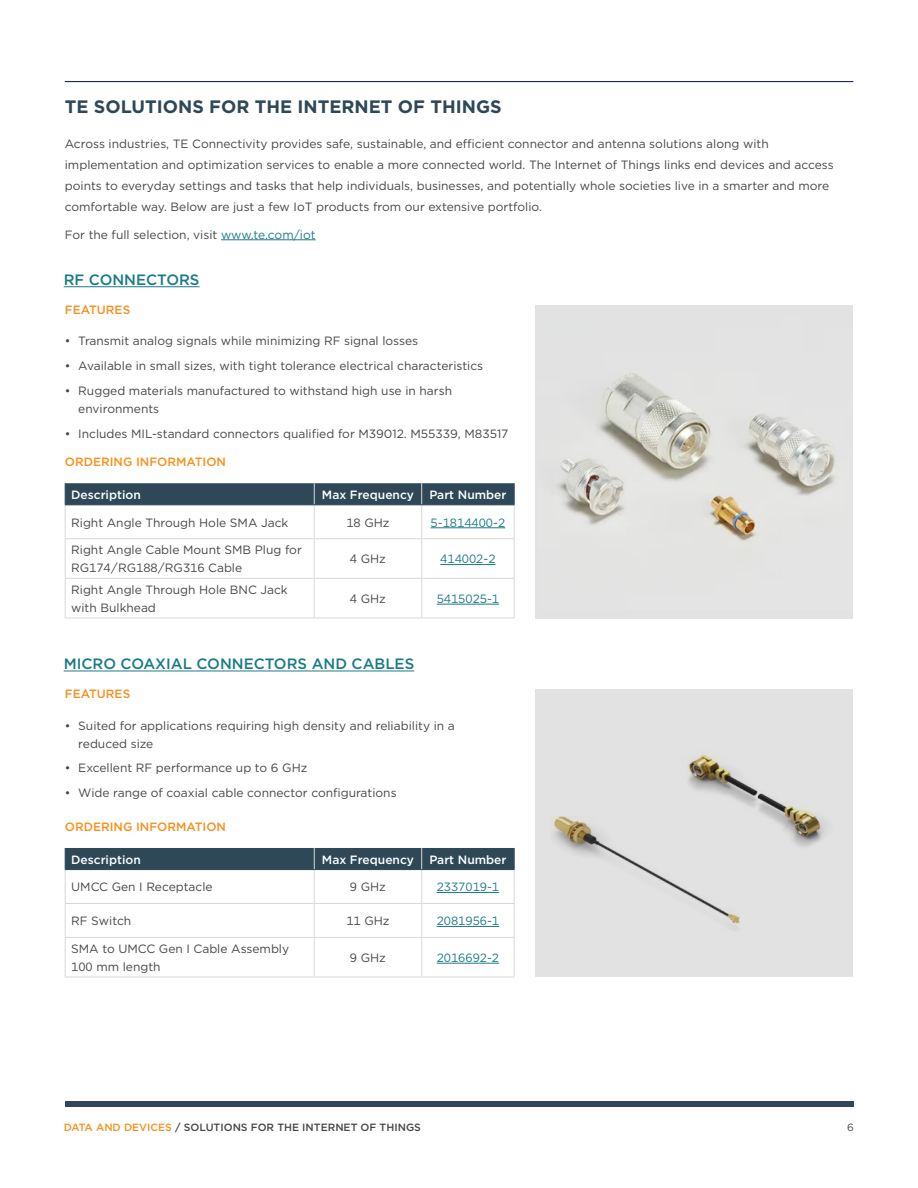
<style>
.page{position:relative;width:918px;height:1188px;background:#fff}
.page>*{position:absolute;margin:0;border:0;box-sizing:border-box;transform-origin:0 0}
.t1{font:700 18px "Gotham";color:#2e4857}
.t2{font:500 15px "Gotham";color:#1b7b87}
.t3{font:12px/18px "Gotham";color:#464547}
.t4{font:500 12px "Gotham";color:#fff}
.t5{font:12px "Gotham";color:#1b7b87}
.t6{font:500 12px "Gotham";color:#f7901e}
.t7{font:500 10.5px "Gotham";color:#464547}
.t8{font:10.5px "Gotham";color:#464547}
.s1{color:#1b7b87}
.s2{color:#f7901e}
</style>
<div class="page">
<hr style="left:65px;top:81px;width:788px;height:1px;background:#1e295b">
<div style="left:65px;top:1101px;width:788px;height:6px;background:#2e4857"></div>
<hr style="left:221px;top:239px;width:95px;height:1px;background:#1b7b87">
<hr style="left:64px;top:286px;width:136px;height:1px;background:#1b7b87">
<hr style="left:64px;top:671px;width:350px;height:1px;background:#1b7b87">
<div style="left:535px;top:305px;width:317px;height:314px;background:#e2e2e2"></div>
<div style="left:535px;top:690px;width:317px;height:287px;background:#e2e2e2"></div>
<hr style="left:65px;top:505px;width:1px;height:33px;background:#d9d8d6">
<hr style="left:314px;top:505px;width:1px;height:33px;background:#d9d8d6">
<hr style="left:421px;top:505px;width:1px;height:33px;background:#d9d8d6">
<hr style="left:514px;top:505px;width:1px;height:33px;background:#d9d8d6">
<hr style="left:65px;top:538px;width:249px;height:1px;background:#d9d8d6">
<hr style="left:65px;top:539px;width:1px;height:39px;background:#d9d8d6">
<hr style="left:314px;top:538px;width:108px;height:1px;background:#d9d8d6">
<hr style="left:314px;top:539px;width:1px;height:39px;background:#d9d8d6">
<hr style="left:422px;top:538px;width:93px;height:1px;background:#d9d8d6">
<hr style="left:421px;top:539px;width:1px;height:39px;background:#d9d8d6">
<hr style="left:514px;top:539px;width:1px;height:39px;background:#d9d8d6">
<hr style="left:65px;top:578px;width:249px;height:1px;background:#d9d8d6">
<hr style="left:65px;top:579px;width:1px;height:39px;background:#d9d8d6">
<hr style="left:314px;top:578px;width:108px;height:1px;background:#d9d8d6">
<hr style="left:314px;top:579px;width:1px;height:39px;background:#d9d8d6">
<hr style="left:422px;top:578px;width:93px;height:1px;background:#d9d8d6">
<hr style="left:421px;top:579px;width:1px;height:39px;background:#d9d8d6">
<hr style="left:514px;top:579px;width:1px;height:39px;background:#d9d8d6">
<hr style="left:65px;top:618px;width:249px;height:1px;background:#d9d8d6">
<hr style="left:314px;top:618px;width:108px;height:1px;background:#d9d8d6">
<hr style="left:422px;top:618px;width:93px;height:1px;background:#d9d8d6">
<div style="left:65px;top:483px;width:450px;height:21px;background:#2e4857"></div>
<hr style="left:65px;top:504px;width:249px;height:1px;background:#2e4857">
<hr style="left:314px;top:504px;width:108px;height:1px;background:#2e4857">
<hr style="left:422px;top:504px;width:93px;height:1px;background:#2e4857">
<hr style="left:431px;top:527px;width:74px;height:1px;background:#1b7b87">
<hr style="left:440px;top:564px;width:56px;height:1px;background:#1b7b87">
<hr style="left:437px;top:604px;width:62px;height:1px;background:#1b7b87">
<hr style="left:65px;top:870px;width:1px;height:33px;background:#d9d8d6">
<hr style="left:314px;top:870px;width:1px;height:33px;background:#d9d8d6">
<hr style="left:421px;top:870px;width:1px;height:33px;background:#d9d8d6">
<hr style="left:514px;top:870px;width:1px;height:33px;background:#d9d8d6">
<hr style="left:65px;top:903px;width:249px;height:1px;background:#d9d8d6">
<hr style="left:65px;top:904px;width:1px;height:33px;background:#d9d8d6">
<hr style="left:314px;top:903px;width:108px;height:1px;background:#d9d8d6">
<hr style="left:314px;top:904px;width:1px;height:33px;background:#d9d8d6">
<hr style="left:422px;top:903px;width:93px;height:1px;background:#d9d8d6">
<hr style="left:421px;top:904px;width:1px;height:33px;background:#d9d8d6">
<hr style="left:514px;top:904px;width:1px;height:33px;background:#d9d8d6">
<hr style="left:65px;top:937px;width:249px;height:1px;background:#d9d8d6">
<hr style="left:65px;top:938px;width:1px;height:39px;background:#d9d8d6">
<hr style="left:314px;top:937px;width:108px;height:1px;background:#d9d8d6">
<hr style="left:314px;top:938px;width:1px;height:39px;background:#d9d8d6">
<hr style="left:422px;top:937px;width:93px;height:1px;background:#d9d8d6">
<hr style="left:421px;top:938px;width:1px;height:39px;background:#d9d8d6">
<hr style="left:514px;top:938px;width:1px;height:39px;background:#d9d8d6">
<hr style="left:65px;top:977px;width:249px;height:1px;background:#d9d8d6">
<hr style="left:314px;top:977px;width:108px;height:1px;background:#d9d8d6">
<hr style="left:422px;top:977px;width:93px;height:1px;background:#d9d8d6">
<div style="left:65px;top:848px;width:450px;height:21px;background:#2e4857"></div>
<hr style="left:65px;top:869px;width:249px;height:1px;background:#2e4857">
<hr style="left:314px;top:869px;width:108px;height:1px;background:#2e4857">
<hr style="left:422px;top:869px;width:93px;height:1px;background:#2e4857">
<hr style="left:437px;top:892px;width:62px;height:1px;background:#1b7b87">
<hr style="left:437px;top:926px;width:62px;height:1px;background:#1b7b87">
<hr style="left:437px;top:963px;width:62px;height:1px;background:#1b7b87">
<img style="left:556px;top:373px;width:279px;height:168px">
<img style="left:552px;top:816px;width:189px;height:113px">
<img style="left:670px;top:754px;width:157px;height:96px">
<h1 class="t1" style="left:65px;top:95px;width:438px">TE SOLUTIONS FOR THE INTERNET OF THINGS</h1>
<p class="t3" style="left:65px;top:133px;width:770px;line-height:21px">Across industries, TE Connectivity provides safe, sustainable, and efficient connector and antenna solutions along with implementation and optimization services to enable a more connected world. The Internet of Things links end devices and access points to everyday settings and tasks that help individuals, businesses, and potentially whole societies live in a smarter and more comfortable way. Below are just a few IoT products from our extensive portfolio.</p>
<p class="t3" style="left:65px;top:225px;width:252px">For the full selection, visit <span class="s1">www.te.com/iot</span></p>
<p class="t2" style="left:64px;top:270px;width:137px">RF CONNECTORS</p>
<p class="t6" style="left:65px;top:302px;width:67px">FEATURES</p>
<p class="t3" style="left:65px;top:332px;width:355px">• Transmit analog signals while minimizing RF signal losses</p>
<p class="t3" style="left:65px;top:357px;width:420px">• Available in small sizes, with tight tolerance electrical characteristics</p>
<p class="t3" style="left:78px;top:381px;width:375px;text-indent:-14px">• Rugged materials manufactured to withstand high use in harsh environments</p>
<p class="t3" style="left:65px;top:424px;width:445px">• Includes MIL-standard connectors qualified for M39012. M55339, M83517</p>
<p class="t6" style="left:65px;top:454px;width:163px">ORDERING INFORMATION</p>
<p class="t4" style="left:71px;top:487px;width:71px">Description</p>
<p class="t4" style="left:322px;top:487px;width:94px">Max Frequency</p>
<p class="t4" style="left:429px;top:487px;width:79px">Part Number</p>
<p class="t3" style="left:71px;top:513px;width:219px">Right Angle Through Hole SMA Jack</p>
<p class="t3" style="left:346px;top:513px;width:45px">18 GHz</p>
<p class="t5" style="left:431px;top:515px;width:76px">5-1814400-2</p>
<p class="t3" style="left:71px;top:541px;width:232px">Right Angle Cable Mount SMB Plug for<br>RG174/RG188/RG316 Cable</p>
<p class="t3" style="left:350px;top:550px;width:37px">4 GHz</p>
<p class="t5" style="left:440px;top:551px;width:57px">414002-2</p>
<p class="t3" style="left:71px;top:580px;width:218px">Right Angle Through Hole BNC Jack with Bulkhead</p>
<p class="t3" style="left:350px;top:589px;width:37px">4 GHz</p>
<p class="t5" style="left:437px;top:591px;width:64px">5415025-1</p>
<p class="t2" style="left:64px;top:654px;width:352px">MICRO COAXIAL CONNECTORS AND CABLES</p>
<p class="t6" style="left:65px;top:686px;width:67px">FEATURES</p>
<p class="t3" style="left:78px;top:716px;width:378px;text-indent:-14px">• Suited for applications requiring high density and reliability in a reduced size</p>
<p class="t3" style="left:65px;top:759px;width:244px">• Excellent RF performance up to 6 GHz</p>
<p class="t3" style="left:65px;top:784px;width:333px">• Wide range of coaxial cable connector configurations</p>
<p class="t6" style="left:65px;top:819px;width:163px">ORDERING INFORMATION</p>
<p class="t4" style="left:71px;top:851px;width:71px">Description</p>
<p class="t4" style="left:322px;top:851px;width:94px">Max Frequency</p>
<p class="t4" style="left:429px;top:851px;width:79px">Part Number</p>
<p class="t3" style="left:71px;top:878px;width:143px">UMCC Gen I Receptacle</p>
<p class="t3" style="left:350px;top:878px;width:37px">9 GHz</p>
<p class="t5" style="left:437px;top:879px;width:64px">2337019-1</p>
<p class="t3" style="left:71px;top:912px;width:62px">RF Switch</p>
<p class="t3" style="left:346px;top:912px;width:45px">11 GHz</p>
<p class="t5" style="left:437px;top:913px;width:64px">2081956-1</p>
<p class="t3" style="left:71px;top:940px;width:220px">SMA to UMCC Gen I Cable Assembly<br>100 mm length</p>
<p class="t3" style="left:350px;top:949px;width:38px">9 GHz</p>
<p class="t5" style="left:437px;top:950px;width:64px">2016692-2</p>
<p class="t7" style="left:64px;top:1120px;width:359px"><span class="s2">DATA AND DEVICES</span> / SOLUTIONS FOR THE INTERNET OF THINGS</p>
<p class="t8" style="left:847px;top:1121px;width:8px">6</p>
</div>
